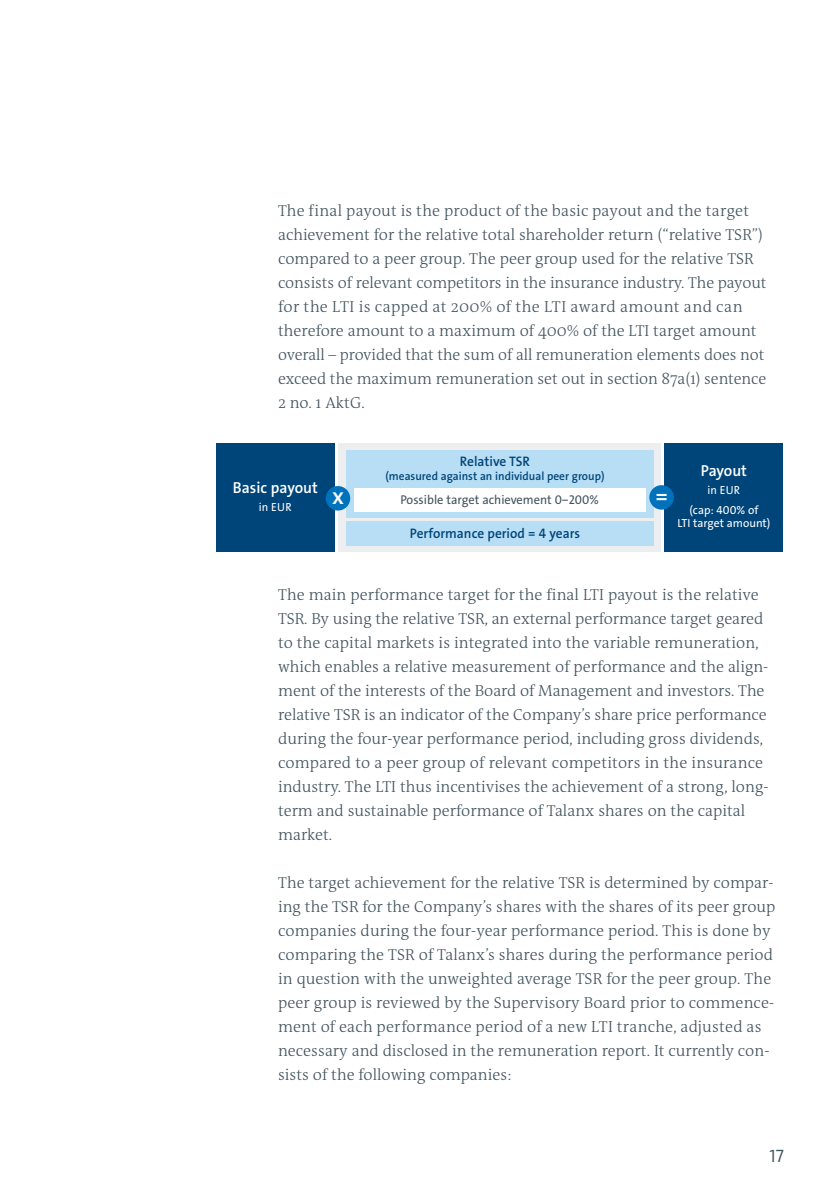
<style>
.page{position:relative;width:840px;height:1191px;background:#fff}
.page>*{position:absolute;margin:0;border:0;box-sizing:border-box;transform-origin:0 0}
.t1{font:23.4px "The Sans LP6 Se Bld";color:#fff}
.t2{font:18px "The Sans LP4 Se Lig";color:#41535d}
.t3{font:300 16px/24px "The Antiqua B W3";color:#41535d}
.t4{font:16px "The Sans LP6 Se Bld";color:#fff}
.t5{font:13.8px "The Sans LP6 Se Bld";color:#004579}
.t6{font:12.8px "The Sans LP5 Plain";color:#41535d}
.t7{font:11.8px "The Sans LP6 Se Bld";color:#004579}
.t8{font:11.8px/19.8px "The Sans LP5 Plain";color:#fff;text-align:center}
</style>
<div class="page">
<div style="left:338px;top:443px;width:322px;height:109px;background:#eceeef"></div>
<div style="left:216px;top:443px;width:118px;height:109px;background:#004579"></div>
<div style="left:664px;top:443px;width:118px;height:109px;background:#004579"></div>
<div style="left:346px;top:450px;width:307px;height:67px;background:#b8def5"></div>
<div style="left:346px;top:521px;width:307px;height:24px;background:#b8def5"></div>
<div style="left:353px;top:488px;width:292px;height:24px;background:#fff"></div>
<div style="left:325px;top:486px;width:25px;height:24px;background:#0072bc;border-radius:50%"></div>
<div style="left:649px;top:485px;width:24px;height:24px;background:#0072bc;border-radius:50%"></div>
<p class="t3" style="left:278px;top:199px;width:489px">The final payout is the product of the basic payout and the target achievement for the relative total shareholder return (“relative TSR”) compared to a peer group. The peer group used for the relative TSR consists of relevant competitors in the insurance industry. The payout for the LTI is capped at 200% of the LTI award amount and can therefore amount to a maximum of 400% of the LTI target amount overall – provided that the sum of all remuneration elements does not exceed the maximum remuneration set out in section 87a(1) sentence 2 no. 1 AktG.</p>
<p class="t4" style="left:233px;top:477px;width:86px">Basic payout</p>
<p class="t8" style="left:259px;top:497px;width:34px">in EUR</p>
<p class="t5" style="left:459px;top:452px;width:72px">Relative TSR</p>
<p class="t7" style="left:385px;top:468px;width:220px">(measured against an individual peer group)</p>
<h1 class="t1" style="left:332px;top:481px;width:13px">x</h1>
<p class="t6" style="left:400px;top:491px;width:200px">Possible target achievement 0−200%</p>
<h1 class="t1" style="left:655px;top:481px;width:14px">=</h1>
<p class="t5" style="left:409px;top:524px;width:172px">Performance period = 4 years</p>
<p class="t4" style="left:700px;top:460px;width:48px">Payout</p>
<p class="t8" style="left:689px;top:480px;width:70px">in EUR<br>(cap: 400% of</p>
<p class="t8" style="left:677px;top:513px;width:94px">LTI target amount)</p>
<p class="t3" style="left:278px;top:583px;width:491px">The main performance target for the final LTI payout is the relative TSR. By using the relative TSR, an external performance target geared to the capital markets is integrated into the variable remuneration, which enables a relative measurement of performance and the align&shy;ment of the interests of the Board of Management and investors. The relative TSR is an indicator of the Company’s share price performance during the four-year performance period, including gross dividends, compared to a peer group of relevant competitors in the insurance industry. The LTI thus incentivises the achievement of a strong, long&shy;term and sustainable performance of Talanx shares on the capital market.</p>
<p class="t3" style="left:278px;top:871px;width:498px">The target achievement for the relative TSR is determined by compar&shy;ing the TSR for the Company’s shares with the shares of its peer group companies during the four-year performance period. This is done by comparing the TSR of Talanx’s shares during the performance period in question with the unweighted average TSR for the peer group. The peer group is reviewed by the Supervisory Board prior to commence&shy;ment of each performance period of a new LTI tranche, adjusted as necessary and disclosed in the remuneration report. It currently con&shy;sists of the following companies:</p>
<p class="t2" style="left:769px;top:1144px;width:16px">17</p>
</div>
